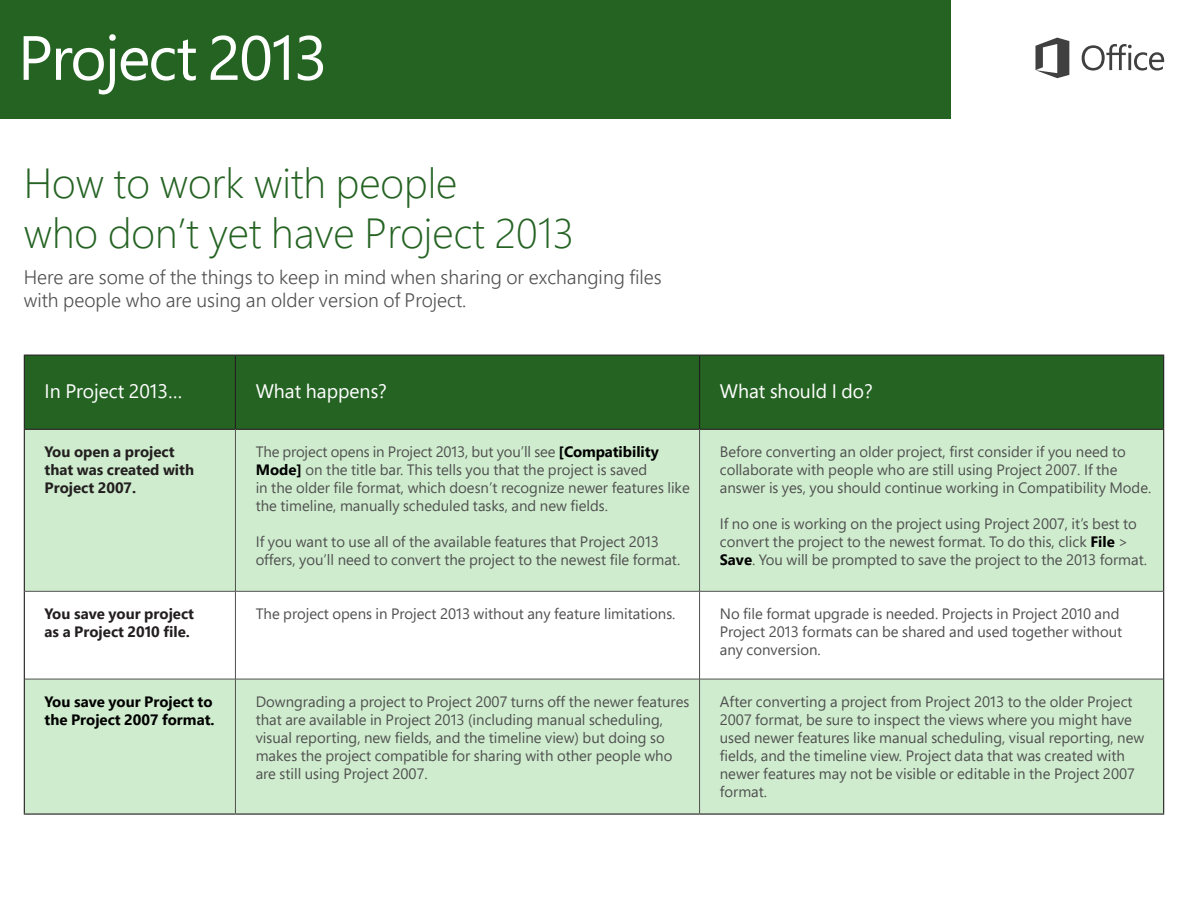
<style>
.page{position:relative;width:1188px;height:918px;background:#fff}
.page>*{position:absolute;margin:0;border:0;box-sizing:border-box;transform-origin:0 0}
.t1{font:300 42px/50.4px "Segoe Pro";color:#256323}
.t2{font:300 19.5px/23.4px "Segoe Pro";color:#505050}
.t3{font:19.5px "Segoe Pro";color:#fff}
.t4{font:15px/18px "Segoe Pro";color:#505050}
.t5{font:700 15px/18px "Segoe Pro";color:#231f20}
.t6{font:700 15px/18px "Segoe Pro";color:#000}
.s1{font-weight:700;color:#000}
</style>
<div class="page">
<div style="left:0;top:0;width:950px;height:119px;background:#256323"></div>
<svg style="left:1082px;top:44px;width:82px;height:27px"></svg>
<svg style="left:1035px;top:38px;width:34px;height:40px"></svg>
<svg style="left:24px;top:36px;width:26px;height:44px"></svg>
<svg style="left:56px;top:34px;width:140px;height:60px"></svg>
<svg style="left:211px;top:35px;width:78px;height:46px"></svg>
<svg style="left:298px;top:35px;width:25px;height:46px"></svg>
<div style="left:25px;top:356px;width:1138px;height:73px;background:#256323"></div>
<div style="left:25px;top:430px;width:1138px;height:384px;background:#cfedce"></div>
<svg style="left:25px;top:592px;width:1138px;height:87px"></svg>
<hr style="left:24px;top:430px;width:1px;height:161px;background:#231f20">
<hr style="left:1163px;top:430px;width:1px;height:161px;background:#231f20">
<hr style="left:24px;top:591px;width:1px;height:88px;background:#231f20">
<hr style="left:1163px;top:591px;width:1px;height:88px;background:#231f20">
<hr style="left:24px;top:679px;width:1px;height:135px;background:#231f20">
<hr style="left:1163px;top:679px;width:1px;height:135px;background:#231f20">
<hr style="left:24px;top:814px;width:211px;height:1px;background:#231f20">
<hr style="left:235px;top:814px;width:465px;height:1px;background:#231f20">
<hr style="left:700px;top:814px;width:464px;height:1px;background:#231f20">
<hr style="left:699px;top:430px;width:1px;height:161px;background:#505050">
<hr style="left:25px;top:591px;width:210px;height:1px;background:#505050">
<hr style="left:235px;top:591px;width:465px;height:1px;background:#505050">
<hr style="left:700px;top:591px;width:463px;height:1px;background:#505050">
<hr style="left:699px;top:592px;width:1px;height:87px;background:#505050">
<hr style="left:25px;top:679px;width:210px;height:1px;background:#505050">
<hr style="left:235px;top:679px;width:465px;height:1px;background:#505050">
<hr style="left:700px;top:679px;width:463px;height:1px;background:#505050">
<hr style="left:699px;top:679px;width:1px;height:135px;background:#505050">
<hr style="left:24px;top:355px;width:211px;height:1px;background:#231f20">
<hr style="left:24px;top:356px;width:1px;height:73px;background:#231f20">
<hr style="left:235px;top:355px;width:465px;height:1px;background:#231f20">
<hr style="left:235px;top:356px;width:1px;height:73px;background:#231f20">
<hr style="left:24px;top:429px;width:211px;height:1px;background:#231f20">
<hr style="left:700px;top:355px;width:464px;height:1px;background:#231f20">
<hr style="left:699px;top:356px;width:1px;height:73px;background:#231f20">
<hr style="left:1163px;top:356px;width:1px;height:73px;background:#231f20">
<hr style="left:235px;top:430px;width:1px;height:161px;background:#505050">
<hr style="left:235px;top:429px;width:465px;height:1px;background:#231f20">
<hr style="left:700px;top:429px;width:464px;height:1px;background:#231f20">
<hr style="left:235px;top:592px;width:1px;height:87px;background:#505050">
<hr style="left:235px;top:679px;width:1px;height:135px;background:#505050">
<p class="t1" style="left:24px;top:157px;width:552px">How to work with people<br>who don’t yet have Project 2013</p>
<p class="t2" style="left:24px;top:265px;width:640px">Here are some of the things to keep in mind when sharing or exchanging files with people who are using an older version of Project.</p>
<p class="t3" style="left:45px;top:378px;width:139px">In Project 2013…</p>
<p class="t3" style="left:256px;top:378px;width:133px">What happens?</p>
<p class="t3" style="left:720px;top:378px;width:155px">What should I do?</p>
<p class="t5" style="left:45px;top:442px;width:151px">You open a project that was created with<br>Project 2007.</p>
<p class="t4" style="left:256px;top:442px;width:436px">The project opens in Project 2013, but you’ll see <span class="s1">[Compatibility Mode]</span> on the title bar. This tells you that the project is saved<br>in the older file format, which doesn’t recognize newer features like the timeline, manually scheduled tasks, and new fields.</p>
<p class="t4" style="left:256px;top:532px;width:426px">If you want to use all of the available features that Project 2013 offers, you’ll need to convert the project to the newest file format.</p>
<p class="t4" style="left:720px;top:442px;width:433px">Before converting an older project, first consider if you need to collaborate with people who are still using Project 2007. If the answer is yes, you should continue working in Compatibility Mode.</p>
<p class="t4" style="left:720px;top:514px;width:429px">If no one is working on the project using Project 2007, it’s best to convert the project to the newest format. To do this, click <span class="s1">File</span> &gt;<br><span class="s1">Save</span>. You will be prompted to save the project to the 2013 format.</p>
<p class="t5" style="left:45px;top:604px;width:151px">You save your project as a Project 2010 file.</p>
<p class="t4" style="left:256px;top:604px;width:421px">The project opens in Project 2013 without any feature limitations.</p>
<p class="t4" style="left:720px;top:604px;width:404px">No file format upgrade is needed. Projects in Project 2010 and<br>Project 2013 formats can be shared and used together without any conversion.</p>
<p class="t6" style="left:45px;top:692px;width:172px">You save your Project to the Project 2007 format.</p>
<p class="t4" style="left:256px;top:692px;width:435px">Downgrading a project to Project 2007 turns off the newer features that are available in Project 2013 (including manual scheduling, visual reporting, new fields, and the timeline view) but doing so makes the project compatible for sharing with other people who are still using Project 2007.</p>
<p class="t4" style="left:720px;top:692px;width:426px">After converting a project from Project 2013 to the older Project 2007 format, be sure to inspect the views where you might have used newer features like manual scheduling, visual reporting, new fields, and the timeline view. Project data that was created with newer features may not be visible or editable in the Project 2007 format.</p>
</div>
